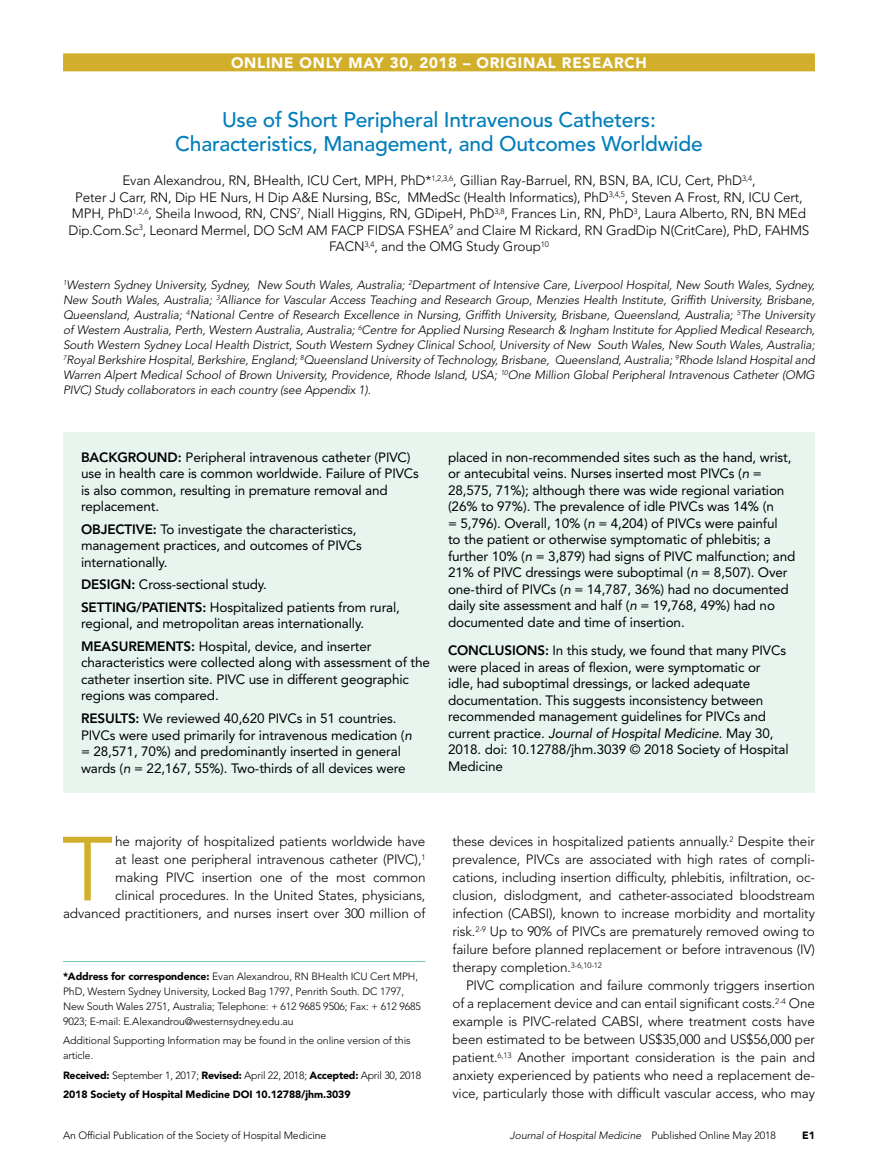
<style>
.page{position:relative;width:878px;height:1175px;background:#fff}
.page>*{position:absolute;margin:0;border:0;box-sizing:border-box;transform-origin:0 0}
.t1{font:89.7px "Avenir LT Std";color:#d2af2b}
.t2{font:500 21px/24px "Avenir LT Std";letter-spacing:-.01em;color:#007dbb;text-align:center}
.t3{font:900 15px "Avenir LT Std";letter-spacing:.05em;color:#fff}
.t4{font:13.5px/16.5px "Avenir LT Std";letter-spacing:-.01em;color:#000}
.t5{font:300 13.5px/18px "Avenir LT Std";letter-spacing:-.01em;color:#000;text-align:justify}
.t6{font:italic 300 12px/15px "Avenir LT Std";letter-spacing:-.01em;color:#000;text-align:justify}
.t7{font:300 10.5px/15px "Avenir LT Std";letter-spacing:-.01em;color:#000}
.t8{font:900 10.5px/19.5px "Avenir LT Std";letter-spacing:-.01em;color:#000}
.t9{font:italic 300 10.5px "Avenir LT Std";letter-spacing:-.01em;color:#000}
.s1{font-weight:800}
.s2{font-style:italic}
.s3{font-weight:900}
.s4{font-weight:300}
.s5{font-style:normal}
</style>
<div class="page">
<div style="left:63px;top:53px;width:751px;height:18px;background:#d2af2b"></div>
<hr style="left:63px;top:961px;width:362px;height:1px;background:#73c8af">
<div style="left:63px;top:432px;width:751px;height:360px;background:#e8f5ef"></div>
<p class="t3" style="left:231px;top:54px;width:417px">ONLINE ONLY MAY 30, 2018 – ORIGINAL RESEARCH</p>
<h2 class="t2" style="left:175px;top:108px;width:529px">Use of Short Peripheral Intravenous Catheters:<br>Characteristics, Management, and Outcomes Worldwide</h2>
<p class="t5" style="left:68px;top:172px;width:742px;line-height:16.5px;text-align:center">Evan Alexandrou, RN, BHealth, ICU Cert, MPH, PhD*<sup>1,2,3,6</sup>, Gillian Ray-Barruel, RN, BSN, BA, ICU, Cert, PhD<sup>3,4</sup>,<br>Peter J Carr, RN, Dip HE Nurs, H Dip A&amp;E Nursing, BSc, MMedSc (Health Informatics), PhD<sup>3,4,5</sup>, Steven A Frost, RN, ICU Cert, MPH, PhD<sup>1,2,6</sup>, Sheila Inwood, RN, CNS<sup>7</sup>, Niall Higgins, RN, GDipeH, PhD<sup>3,8</sup>, Frances Lin, RN, PhD<sup>3</sup>, Laura Alberto, RN, BN MEd Dip.Com.Sc<sup>3</sup>, Leonard Mermel, DO ScM AM FACP FIDSA FSHEA<sup>9</sup> and Claire M Rickard, RN GradDip N(CritCare), PhD, FAHMS FACN<sup>3,4</sup>, and the OMG Study Group<sup>10</sup></p>
<p class="t6" style="left:63px;top:277px;width:753px"><sup>1</sup>Western Sydney University, Sydney, New South Wales, Australia; <sup>2</sup>Department of Intensive Care, Liverpool Hospital, New South Wales, Sydney, New South Wales, Australia; <sup>3</sup>Alliance for Vascular Access Teaching and Research Group, Menzies Health Institute, Griffith University, Brisbane, Queensland, Australia; <sup>4</sup>National Centre of Research Excellence in Nursing, Griffith University, Brisbane, Queensland, Australia; <sup>5</sup>The University of Western Australia, Perth, Western Australia, Australia; <sup>6</sup>Centre for Applied Nursing Research &amp; Ingham Institute for Applied Medical Research, South Western Sydney Local Health District, South Western Sydney Clinical School, University of New South Wales, New South Wales, Australia; <sup>7</sup>Royal Berkshire Hospital, Berkshire, England; <sup>8</sup>Queensland University of Technology, Brisbane, Queensland, Australia; <sup>9</sup>Rhode Island Hospital and Warren Alpert Medical School of Brown University, Providence, Rhode Island, USA; <sup>10</sup>One Million Global Peripheral Intravenous Catheter (OMG PIVC) Study collaborators in each country (see Appendix 1).</p>
<p class="t4" style="left:81px;top:449px;width:339px"><span class="s1">BACKGROUND:</span> Peripheral intravenous catheter (PIVC) use in health care is common worldwide. Failure of PIVCs is also common, resulting in premature removal and replacement.</p>
<p class="t4" style="left:81px;top:521px;width:282px"><span class="s1">OBJECTIVE:</span> To investigate the characteristics, management practices, and outcomes of PIVCs internationally.</p>
<p class="t4" style="left:81px;top:573px;width:320px;line-height:22.5px"><span class="s1">DESIGN:</span> Cross-sectional study.<br><span class="s1">SETTING/PATIENTS:</span> Hospitalized patients from rural,</p>
<p class="t4" style="left:81px;top:612px;width:292px;line-height:22.5px">regional, and metropolitan areas internationally.<br><span class="s1">MEASUREMENTS:</span> Hospital, device, and inserter</p>
<p class="t4" style="left:81px;top:654px;width:350px">characteristics were collected along with assessment of the catheter insertion site. PIVC use in different geographic regions was compared.</p>
<p class="t4" style="left:81px;top:710px;width:332px"><span class="s1">RESULTS:</span> We reviewed 40,620 PIVCs in 51 countries.<br>PIVCs were used primarily for intravenous medication (<span class="s2">n </span>= 28,571, 70%) and predominantly inserted in general wards (<span class="s2">n</span> = 22,167, 55%). Two-thirds of all devices were</p>
<p class="t4" style="left:448px;top:449px;width:349px">placed in non-recommended sites such as the hand, wrist, or antecubital veins. Nurses inserted most PIVCs (<span class="s2">n</span> = 28,575, 71%); although there was wide regional variation (26% to 97%). The prevalence of idle PIVCs was 14% (n<br>= 5,796). Overall, 10% (<span class="s2">n</span> = 4,204) of PIVCs were painful<br>to the patient or otherwise symptomatic of phlebitis; a further 10% (<span class="s2">n</span> = 3,879) had signs of PIVC malfunction; and 21% of PIVC dressings were suboptimal (<span class="s2">n</span> = 8,507). Over one-third of PIVCs (<span class="s2">n</span> = 14,787, 36%) had no documented daily site assessment and half (<span class="s2">n</span> = 19,768, 49%) had no documented date and time of insertion.</p>
<p class="t4" style="left:448px;top:642px;width:342px"><span class="s1">CONCLUSIONS:</span> In this study, we found that many PIVCs were placed in areas of flexion, were symptomatic or idle, had suboptimal dressings, or lacked adequate documentation. This suggests inconsistency between recommended management guidelines for PIVCs and current practice. <span class="s2">Journal of Hospital Medicine</span>. May 30, 2018. doi: 10.12788/jhm.3039 © 2018 Society of Hospital Medicine</p>
<p class="t5" style="left:63px;top:832px;width:364px;text-align:right">he majority of hospitalized patients worldwide have<br>at least one peripheral intravenous catheter (PIVC),<sup>1<br></sup>making PIVC insertion one of the most common<br>clinical procedures. In the United States, physicians, advanced practitioners, and nurses insert over 300 million of</p>
<p class="t5" style="left:452px;top:832px;width:364px">these devices in hospitalized patients annually.<sup>2</sup> Despite their prevalence, PIVCs are associated with high rates of compli&shy;cations, including insertion difficulty, phlebitis, infiltration, oc&shy;clusion, dislodgment, and catheter-associated bloodstream infection (CABSI), known to increase morbidity and mortality risk.<sup>2-9</sup> Up to 90% of PIVCs are prematurely removed owing to failure before planned replacement or before intravenous (IV) therapy completion.<sup>3-6,10-12</sup></p>
<p class="t5" style="left:452px;top:976px;width:364px;text-indent:14px">PIVC complication and failure commonly triggers insertion of a replacement device and can entail significant costs.<sup>2-4</sup> One example is PIVC-related CABSI, where treatment costs have been estimated to be between US$35,000 and US$56,000 per patient.<sup>6,13</sup> Another important consideration is the pain and anxiety experienced by patients who need a replacement de&shy;vice, particularly those with difficult vascular access, who may</p>
<h1 class="t1" style="left:62px;top:817px;width:53px">T</h1>
<p class="t7" style="left:63px;top:968px;width:359px"><span class="s3">*Address for correspondence:</span> Evan Alexandrou, RN BHealth ICU Cert MPH, PhD, Western Sydney University, Locked Bag 1797, Penrith South. DC 1797, New South Wales 2751, Australia; Telephone: + 612 9685 9506; Fax: + 612 9685<br>9023; E-mail: E.Alexandrou@westernsydney.edu.au</p>
<p class="t7" style="left:63px;top:1033px;width:349px">Additional Supporting Information may be found in the online version of this article.</p>
<p class="t8" style="left:63px;top:1065px;width:359px">Received: <span class="s4">September 1, 2017;</span> Revised: <span class="s4">April 22, 2018;</span> Accepted: <span class="s4">April 30, 2018<br></span>2018 Society of Hospital Medicine DOI 10.12788/jhm.3039</p>
<p class="t7" style="left:63px;top:1127px;width:265px">An Official Publication of the Society of Hospital Medicine</p>
<p class="t9" style="left:510px;top:1129px;width:267px">Journal of Hospital Medicine <span class="s5">Published Online May 2018</span></p>
<p class="t8" style="left:802px;top:1125px;width:14px">E1</p>
</div>
